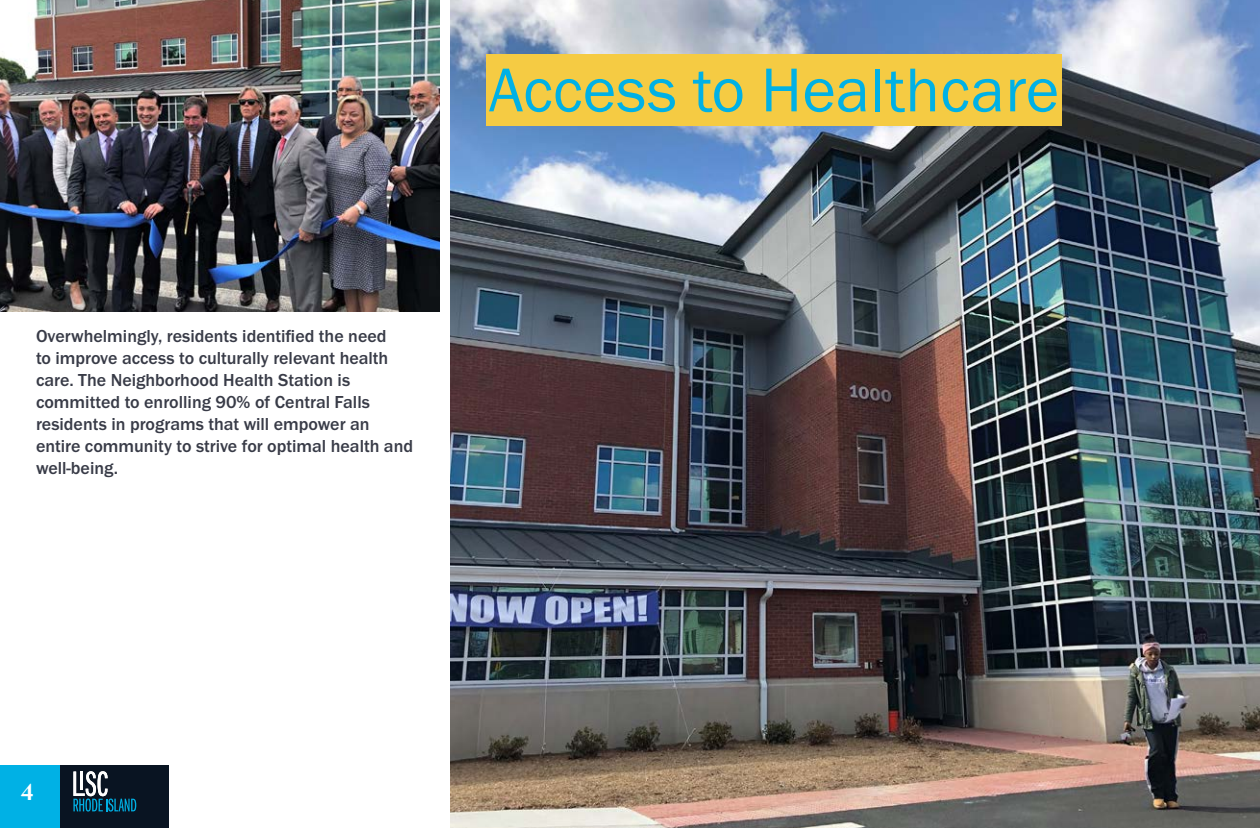
<style>
.page{position:relative;width:1260px;height:828px;background:#fff}
.page>*{position:absolute;margin:0;border:0;box-sizing:border-box;transform-origin:0 0}
.clarendon_white{font:64px "Franklin Gothic URW Boo";letter-spacing:.005em;color:#00b1e5}
.subhead_Orange{font:700 24px "Adobe Caslon Pro";color:#fff}
._10_CAPTION{font:500 18px/22px "Franklin Gothic URW";color:#383b47}
</style>
<div class="page">
<img style="left:450px;top:0;width:810px;height:828px">
<div style="left:486px;top:54px;width:576px;height:72px;background:#f5cb43"></div>
<img style="left:0;top:0;width:439px;height:312px">
<div style="left:0;top:765px;width:101px;height:63px;background:#00b1e5"></div>
<div style="left:60px;top:765px;width:109px;height:63px;background:#091422"></div>
<svg style="left:73px;top:771px;width:63px;height:41px"></svg>
<p class="clarendon_white" style="left:489px;top:50px;width:572px">Access to Healthcare</p>
<p class="_10_CAPTION" style="left:36px;top:325px;width:379px">Overwhelmingly, residents identified the need<br>to improve access to culturally relevant health care. The Neighborhood Health Station is committed to enrolling 90% of Central Falls residents in programs that will empower an entire community to strive for optimal health and well-being.</p>
<p class="subhead_Orange" style="left:21px;top:778px;width:13px">4</p>
</div>
